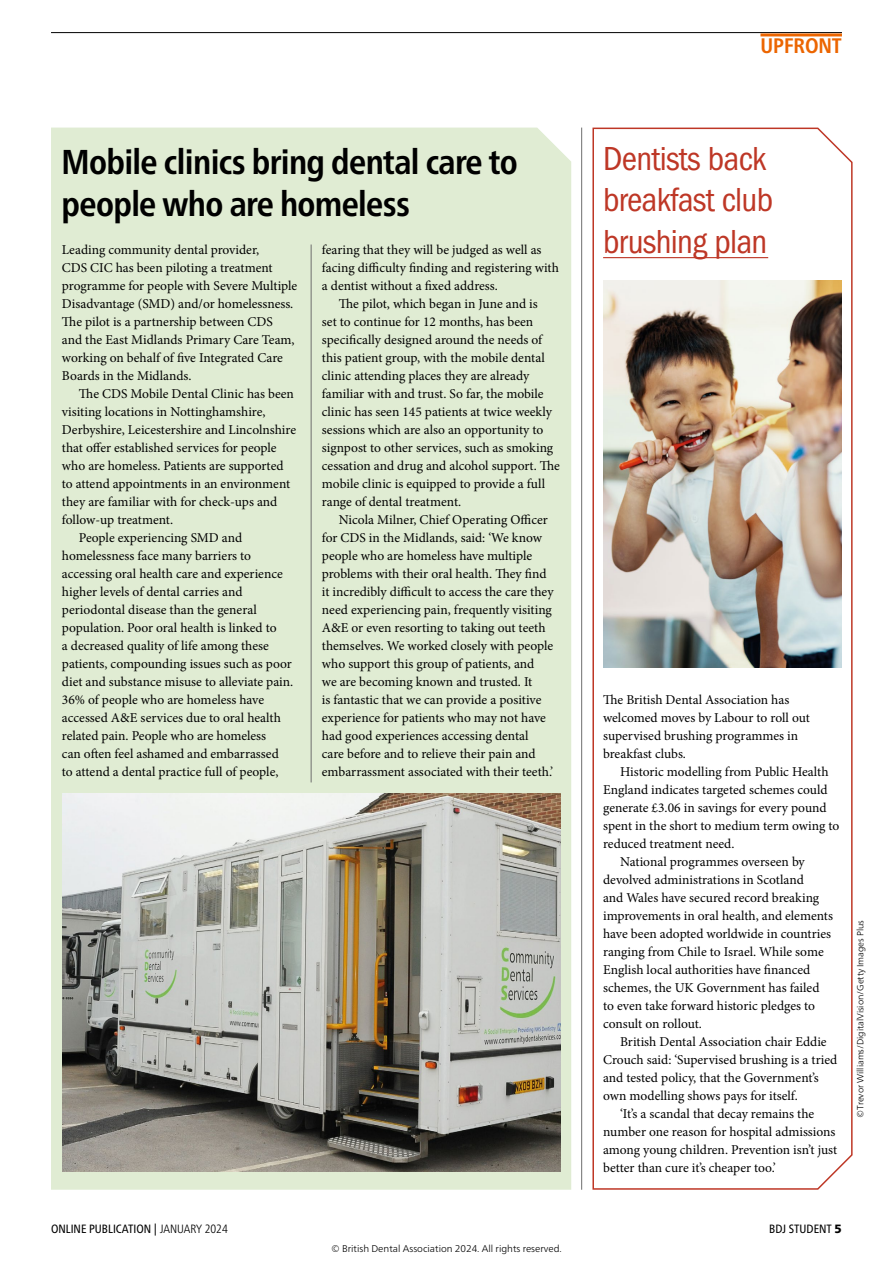
<style>
.page{position:relative;width:893px;height:1263px;background:#fff}
.page>*{position:absolute;margin:0;border:0;box-sizing:border-box;transform-origin:0 0}
.Title_upfront_headline_A{font:700 condensed 34.5px/41.4px "Frutiger Neue LT Pro";letter-spacing:-.02em;color:#000}
.Title_upfront_headline_C{font:condensed 34.5px/41.4px "ITC Franklin Gothic Std";letter-spacing:-.02em;color:#be3726}
.t1{font:700 condensed 21px "Frutiger Neue LT Pro";letter-spacing:-.005em;color:#ec6500}
.Para_body{font:13.5px/18px "Minion Pro";color:#000}
.Para_body_1st{font:13.5px/18px "Minion Pro";letter-spacing:-.005em;color:#000}
.t2{font:condensed 12px "Frutiger Neue LT Pro";color:#000}
.t3{font:300 9.75px "Frutiger Neue LT Pro";color:#000}
.Image_Source_credit{font:300 9px "Frutiger Neue LT Pro";letter-spacing:-.005em;color:#000}
.s1{font-weight:300}
.s2{font-weight:900;font-stretch:normal}
</style>
<div class="page">
<svg style="left:592px;top:127px;width:261px;height:1063px"></svg>
<hr style="left:581px;top:128px;width:1px;height:1062px;background:#6e6e6e">
<div style="left:51px;top:128px;width:520px;height:1062px;background:#e0ecd3"></div>
<hr style="left:311px;top:244px;width:1px;height:538px;background:#6e6e6e">
<hr style="left:603px;top:257px;width:165px;height:1px;background:#be3726">
<img style="left:62px;top:794px;width:498px;height:378px">
<img style="left:604px;top:281px;width:238px;height:387px">
<hr style="left:51px;top:32px;width:791px;height:1px;background:#000">
<hr style="left:760px;top:33px;width:82px;height:3px;background:#ec6500">
<h2 class="t1" style="left:761px;top:34px;width:83px">UPFRONT</h2>
<p class="Title_upfront_headline_A" style="left:62px;top:141px;width:458px">Mobile clinics bring dental care to people who are homeless</p>
<p class="Para_body_1st" style="left:62px;top:240px;width:199px">Leading community dental provider,</p>
<p class="Para_body_1st" style="left:62px;top:258px;width:237px">CDS CIC has been piloting a treatment programme for people with Severe Multiple Disadvantage (SMD) and/or homelessness.<br>The pilot is a partnership between CDS<br>and the East Midlands Primary Care Team, working on behalf of five Integrated Care Boards in the Midlands.</p>
<p class="Para_body" style="left:62px;top:384px;width:236px;text-indent:17px">The CDS Mobile Dental Clinic has been visiting locations in Nottinghamshire, Derbyshire, Leicestershire and Lincolnshire that offer established services for people who are homeless. Patients are supported to attend appointments in an environment they are familiar with for check-ups and follow-up treatment.</p>
<p class="Para_body" style="left:62px;top:528px;width:233px;text-indent:17px">People experiencing SMD and homelessness face many barriers to accessing oral health care and experience higher levels of dental carries and periodontal disease than the general population. Poor oral health is linked to<br>a decreased quality of life among these patients, compounding issues such as poor diet and substance misuse to alleviate pain.<br>36% of people who are homeless have accessed A&amp;E services due to oral health related pain. People who are homeless<br>can often feel ashamed and embarrassed<br>to attend a dental practice full of people,</p>
<p class="Para_body" style="left:322px;top:240px;width:239px">fearing that they will be judged as well as facing difficulty finding and registering with a dentist without a fixed address.</p>
<p class="Para_body" style="left:322px;top:294px;width:240px;text-indent:17px">The pilot, which began in June and is<br>set to continue for 12 months, has been specifically designed around the needs of this patient group, with the mobile dental clinic attending places they are already familiar with and trust. So far, the mobile clinic has seen 145 patients at twice weekly sessions which are also an opportunity to signpost to other services, such as smoking cessation and drug and alcohol support. The mobile clinic is equipped to provide a full range of dental treatment.</p>
<p class="Para_body" style="left:322px;top:510px;width:233px;text-indent:17px">Nicola Milner, Chief Operating Officer for CDS in the Midlands, said: ‘We know people who are homeless have multiple problems with their oral health. They find it incredibly difficult to access the care they need experiencing pain, frequently visiting A&amp;E or even resorting to taking out teeth themselves. We worked closely with people who support this group of patients, and<br>we are becoming known and trusted. It<br>is fantastic that we can provide a positive experience for patients who may not have had good experiences accessing dental care before and to relieve their pain and embarrassment associated with their teeth.’</p>
<p class="Title_upfront_headline_C" style="left:603px;top:138px;width:172px">Dentists back breakfast club</p>
<p class="Title_upfront_headline_C" style="left:603px;top:221px;width:166px">brushing plan</p>
<p class="Para_body_1st" style="left:603px;top:690px;width:208px">The British Dental Association has welcomed moves by Labour to roll out supervised brushing programmes in breakfast clubs.</p>
<p class="Para_body" style="left:603px;top:762px;width:238px;text-indent:17px">Historic modelling from Public Health England indicates targeted schemes could generate £3.06 in savings for every pound spent in the short to medium term owing to reduced treatment need.</p>
<p class="Para_body" style="left:603px;top:852px;width:231px;text-indent:17px">National programmes overseen by devolved administrations in Scotland<br>and Wales have secured record breaking improvements in oral health, and elements have been adopted worldwide in countries ranging from Chile to Israel. While some English local authorities have financed schemes, the UK Government has failed to even take forward historic pledges to consult on rollout.</p>
<p class="Para_body" style="left:603px;top:1032px;width:236px;text-indent:17px">British Dental Association chair Eddie Crouch said: ‘Supervised brushing is a tried and tested policy, that the Government’s own modelling shows pays for itself.</p>
<p class="Para_body" style="left:603px;top:1104px;width:236px;text-indent:17px">‘It’s a scandal that decay remains the number one reason for hospital admissions among young children. Prevention isn’t just better than cure it’s cheaper too.’</p>
<p class="Image_Source_credit" style="left:855px;top:1118px;width:199px;rotate:-90deg">©Trevor Williams/DigitalVision/Getty Images Plus</p>
<p class="t2" style="left:51px;top:1221px;width:178px">ONLINE PUBLICATION | <span class="s1">JANUARY 2024</span></p>
<p class="t2" style="left:769px;top:1221px;width:74px">BDJ STUDENT <span class="s2">5</span></p>
<p class="t3" style="left:331px;top:1242px;width:232px">© British Dental Association 2024. All rights reserved.</p>
</div>
